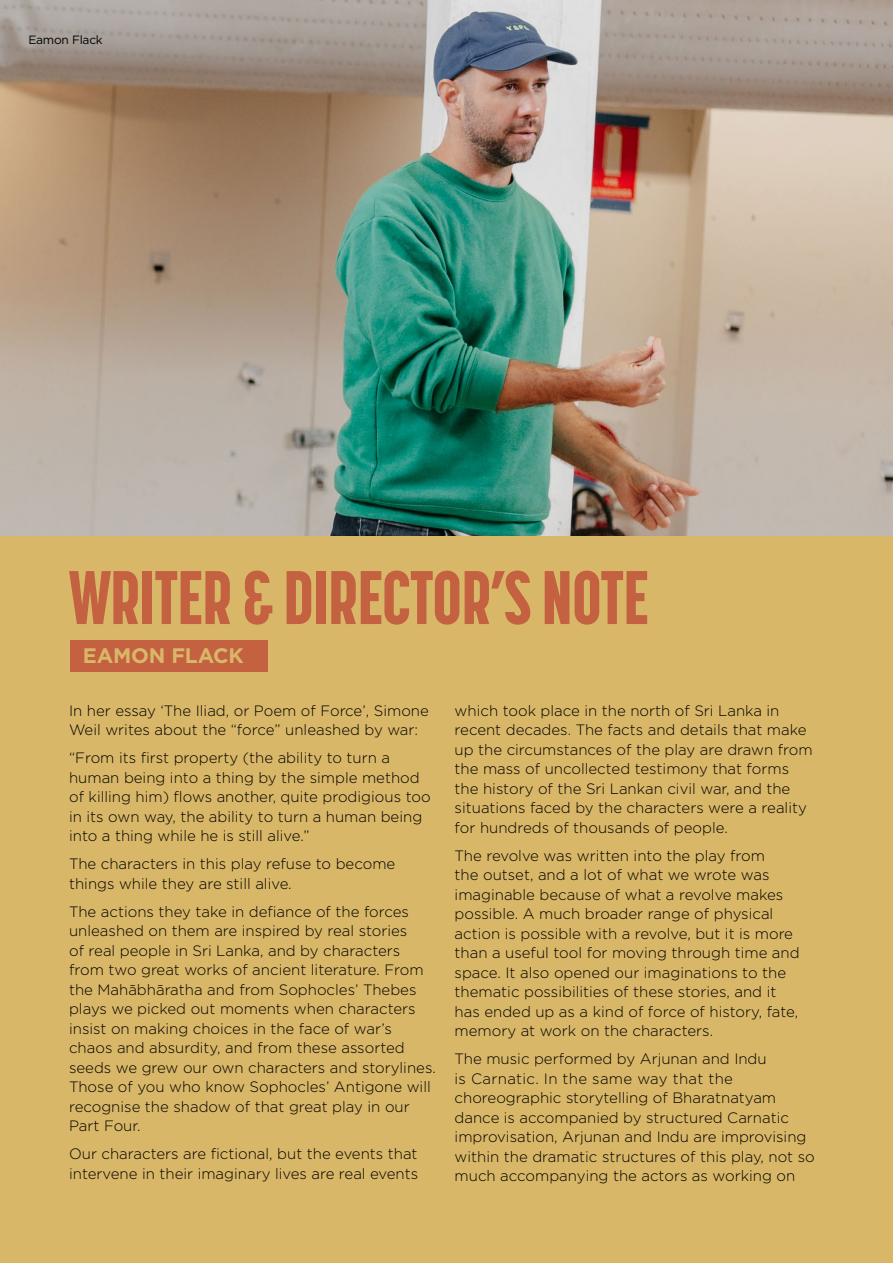
<style>
.page{position:relative;width:893px;height:1263px;background:#fff}
.page>*{position:absolute;margin:0;border:0;box-sizing:border-box;transform-origin:0 0}
.t1{font:800 75px "Korolev Compressed";letter-spacing:-.01em;color:#c36141}
.t2{font:700 21px "Gotham";letter-spacing:-.01em;color:#d9b768}
.t3{font:300 15px/19.5px "Gotham";color:#000}
.t4{font:12px "Gotham";letter-spacing:-.02em;color:#000}
</style>
<div class="page">
<div style="left:0;top:404px;width:893px;height:859px;background:#d9b768"></div>
<img style="left:0;top:0;width:893px;height:536px">
<div style="left:70px;top:640px;width:198px;height:32px;background:#c36141"></div>
<p class="t4" style="left:28px;top:32px;width:76px">Eamon Flack</p>
<h1 class="t1" style="left:69px;top:554px;width:581px">WRITER &amp; DIRECTOR’S NOTE</h1>
<h2 class="t2" style="left:83px;top:642px;width:162px">EAMON FLACK</h2>
<p class="t3" style="left:69px;top:700px;width:361px">In her essay ‘The Iliad, or Poem of Force’, Simone<br>Weil writes about the “force” unleashed by war:</p>
<p class="t3" style="left:69px;top:748px;width:363px">“From its first property (the ability to turn a human being into a thing by the simple method of killing him) flows another, quite prodigious too in its own way, the ability to turn a human being into a thing while he is still alive.”</p>
<p class="t3" style="left:69px;top:854px;width:328px">The characters in this play refuse to become things while they are still alive.</p>
<p class="t3" style="left:69px;top:901px;width:368px">The actions they take in defiance of the forces unleashed on them are inspired by real stories<br>of real people in Sri Lanka, and by characters from two great works of ancient literature. From the Mahābhāratha and from Sophocles’ Thebes plays we picked out moments when characters insist on making choices in the face of war’s chaos and absurdity, and from these assorted seeds we grew our own characters and storylines.<br>Those of you who know Sophocles’ Antigone will recognise the shadow of that great play in our Part Four.</p>
<p class="t3" style="left:69px;top:1144px;width:351px">Our characters are fictional, but the events that intervene in their imaginary lives are real events</p>
<p class="t3" style="left:455px;top:700px;width:360px">which took place in the north of Sri Lanka in recent decades. The facts and details that make up the circumstances of the play are drawn from the mass of uncollected testimony that forms the history of the Sri Lankan civil war, and the situations faced by the characters were a reality for hundreds of thousands of people.</p>
<p class="t3" style="left:455px;top:845px;width:346px">The revolve was written into the play from<br>the outset, and a lot of what we wrote was imaginable because of what a revolve makes possible. A much broader range of physical action is possible with a revolve, but it is more than a useful tool for moving through time and space. It also opened our imaginations to the thematic possibilities of these stories, and it has ended up as a kind of force of history, fate, memory at work on the characters.</p>
<p class="t3" style="left:455px;top:1049px;width:362px">The music performed by Arjunan and Indu<br>is Carnatic. In the same way that the choreographic storytelling of Bharatnatyam dance is accompanied by structured Carnatic improvisation, Arjunan and Indu are improvising within the dramatic structures of this play, not so much accompanying the actors as working on</p>
</div>
